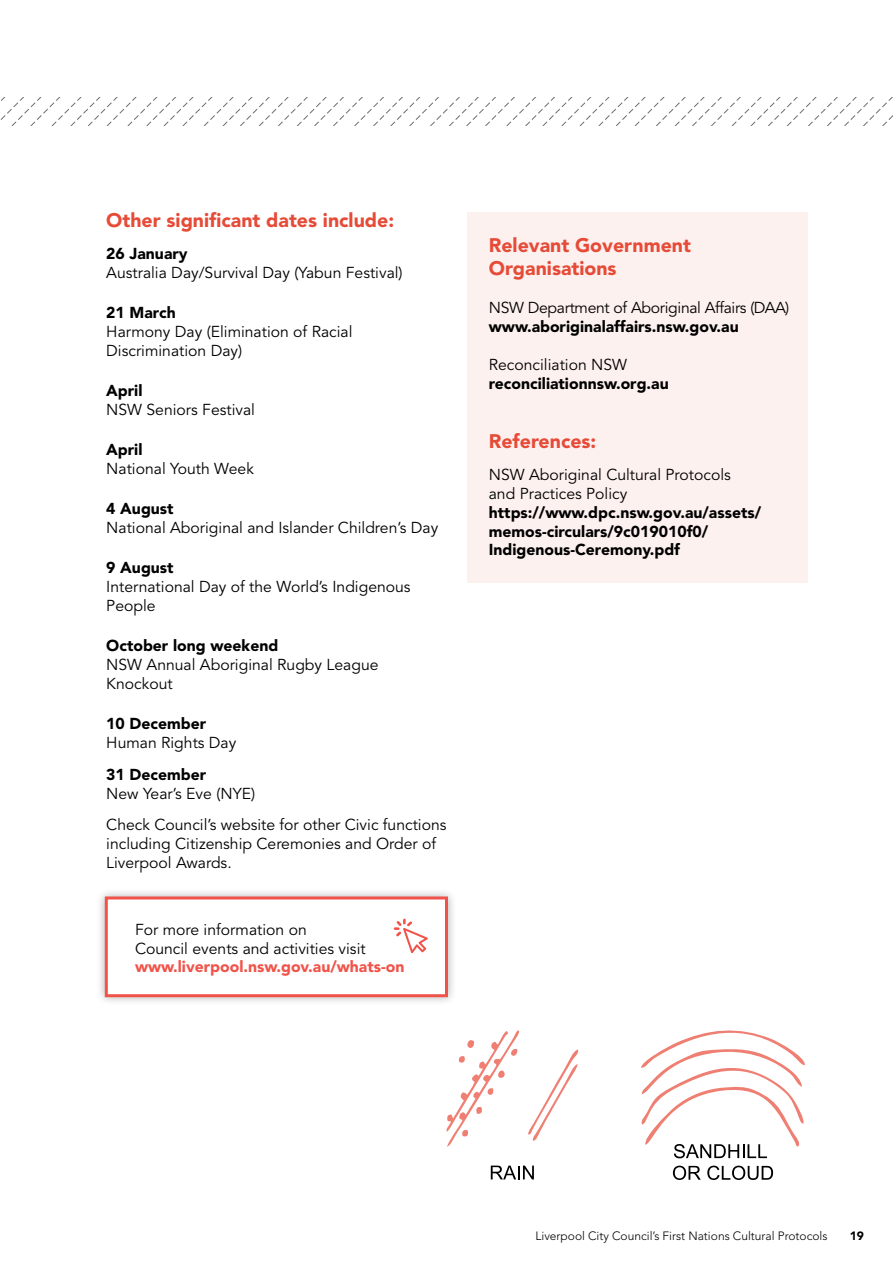
<style>
.page{position:relative;width:893px;height:1263px;background:#fff}
.page>*{position:absolute;margin:0;border:0;box-sizing:border-box;transform-origin:0 0}
.t1{font:900 19.5px/23.4px "Avenir LT Std";color:#e64b38}
.t2{font:15.75px/18.9px "Avenir LT Std";color:#000}
.t3{font:900 15.75px/18.9px "Avenir LT Std";color:#000}
.t4{font:15.75px "Avenir LT Std";letter-spacing:-.02em;color:#000}
.t5{font:900 15.75px "Avenir LT Std";color:#f05349}
.t6{font:300 12px "Avenir LT Std";color:#000}
.t7{font:900 12px "Avenir LT Std";color:#000}
</style>
<div class="page">
<div style="left:468px;top:213px;width:340px;height:370px;background:#fdf1ef"></div>
<svg style="left:0;top:97px;width:893px;height:29px"></svg>
<svg style="left:528px;top:1049px;width:51px;height:92px"></svg>
<svg style="left:446px;top:1030px;width:74px;height:116px"></svg>
<svg style="left:491px;top:1165px;width:43px;height:14px"></svg>
<svg style="left:641px;top:1030px;width:164px;height:128px"></svg>
<svg style="left:673px;top:1166px;width:28px;height:14px"></svg>
<svg style="left:707px;top:1166px;width:66px;height:14px"></svg>
<div style="left:96px;top:887px;width:361px;height:119px;background:#000;opacity:.3"></div>
<div style="left:105px;top:896px;width:343px;height:101px;background:#fff;border:3px solid #f05349"></div>
<svg style="left:394px;top:918px;width:34px;height:35px"></svg>
<p class="t1" style="left:106px;top:209px;width:289px">Other significant dates include:</p>
<p class="t3" style="left:106px;top:244px;width:83px">26 January</p>
<p class="t2" style="left:106px;top:263px;width:298px">Australia Day/Survival Day (Yabun Festival)</p>
<p class="t3" style="left:106px;top:303px;width:71px">21 March</p>
<p class="t2" style="left:106px;top:323px;width:248px">Harmony Day (Elimination of Racial<br>Discrimination Day)</p>
<p class="t3" style="left:106px;top:381px;width:38px">April</p>
<p class="t2" style="left:106px;top:400px;width:150px">NSW Seniors Festival</p>
<p class="t3" style="left:106px;top:440px;width:38px">April</p>
<p class="t2" style="left:106px;top:460px;width:149px">National Youth Week</p>
<p class="t3" style="left:106px;top:499px;width:69px">4 August</p>
<p class="t2" style="left:106px;top:519px;width:333px">National Aboriginal and Islander Children’s Day</p>
<p class="t3" style="left:106px;top:558px;width:69px">9 August</p>
<p class="t2" style="left:106px;top:578px;width:306px">International Day of the World’s Indigenous<br>People</p>
<p class="t3" style="left:106px;top:636px;width:174px">October long weekend</p>
<p class="t2" style="left:106px;top:656px;width:274px">NSW Annual Aboriginal Rugby League<br>Knockout</p>
<p class="t3" style="left:106px;top:714px;width:102px">10 December</p>
<p class="t2" style="left:106px;top:734px;width:132px">Human Rights Day</p>
<p class="t3" style="left:106px;top:765px;width:102px">31 December</p>
<p class="t2" style="left:106px;top:778px;width:342px;line-height:31.7px">New Year’s Eve (NYE)<br>Check Council’s website for other Civic functions</p>
<p class="t2" style="left:106px;top:835px;width:331px">including Citizenship Ceremonies and Order of<br>Liverpool Awards.</p>
<p class="t2" style="left:135px;top:920px;width:232px">For more information on<br>Council events and activities visit</p>
<p class="t5" style="left:135px;top:957px;width:271px">www.liverpool.nsw.gov.au/whats-on</p>
<p class="t1" style="left:489px;top:233px;width:204px">Relevant Government<br>Organisations</p>
<p class="t4" style="left:489px;top:299px;width:302px">NSW Department of Aboriginal Affairs (DAA)</p>
<p class="t3" style="left:489px;top:317px;width:251px">www.aboriginalaffairs.nsw.gov.au</p>
<p class="t2" style="left:489px;top:355px;width:140px">Reconciliation NSW</p>
<p class="t3" style="left:489px;top:374px;width:181px">reconciliationnsw.org.au</p>
<p class="t1" style="left:489px;top:430px;width:109px">References:</p>
<p class="t2" style="left:489px;top:465px;width:244px">NSW Aboriginal Cultural Protocols and Practices Policy</p>
<p class="t3" style="left:489px;top:503px;width:274px">https://www.dpc.nsw.gov.au/assets/ memos-circulars/9c019010f0/<br>Indigenous-Ceremony.pdf</p>
<p class="t6" style="left:535px;top:1228px;width:294px">Liverpool City Council’s First Nations Cultural Protocols</p>
<p class="t7" style="left:850px;top:1228px;width:16px">19</p>
</div>
